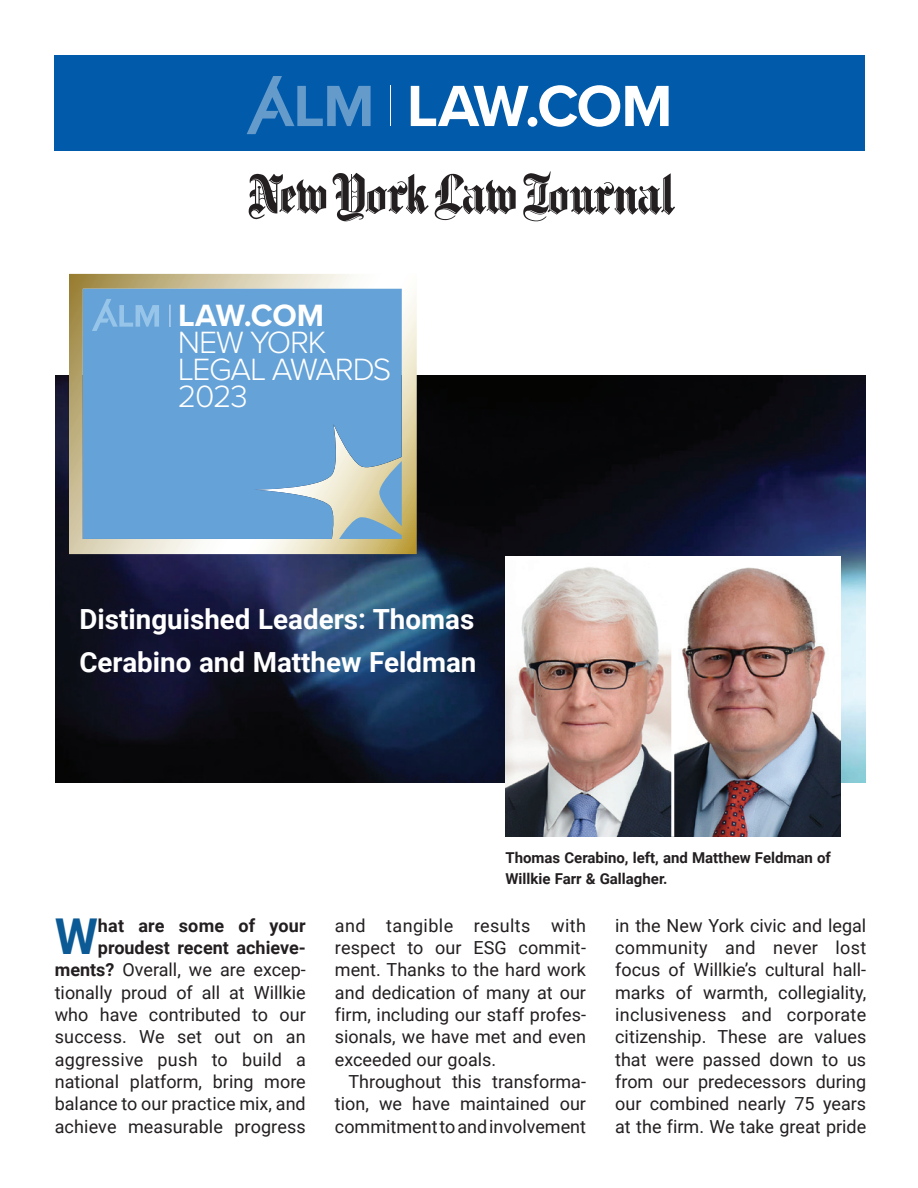
<style>
.page{position:relative;width:918px;height:1188px;background:#fff}
.page>*{position:absolute;margin:0;border:0;box-sizing:border-box;transform-origin:0 0}
.t1{font:700 49.5px "Roboto";color:#0b5a95}
.t2{font:300 31.95px/26.8px "Proxima Nova";letter-spacing:-.045em;color:#fff}
.t3{font:700 31.95px "Proxima Nova";letter-spacing:-.01em;color:#fff}
.t4{font:700 27.75px/42.5px "Roboto";color:#fff}
.t5{font:18px/22.4px "Roboto";color:#231f20;text-align:justify}
.t6{font:700 15px/21px "Roboto";color:#231f20}
.s1{font-weight:700}
</style>
<div class="page">
<svg style="left:786px;top:55px;width:79px;height:96px"></svg>
<img style="left:56px;top:375px;width:810px;height:408px">
<div style="left:54px;top:56px;width:810px;height:95px;background:#015aaa"></div>
<hr style="left:391px;top:86px;width:1px;height:40px;background:#fff">
<svg style="left:247px;top:77px;width:124px;height:57px"></svg>
<svg style="left:411px;top:86px;width:117px;height:40px"></svg>
<div style="left:528px;top:117px;width:9px;height:10px;background:#fff;border-radius:50%"></div>
<svg style="left:539px;top:85px;width:130px;height:42px"></svg>
<svg style="left:69px;top:274px;width:348px;height:280px"></svg>
<div style="left:83px;top:289px;width:319px;height:250px;background:#65a2d7"></div>
<svg style="left:170px;top:305px;width:1px;height:22px"></svg>
<svg style="left:92px;top:299px;width:67px;height:32px;background:#76addd"></svg>
<img style="left:505px;top:556px;width:335px;height:281px">
<img style="left:248px;top:171px;width:427px;height:51px">
<hr style="left:671px;top:556px;width:3px;height:281px;background:#fff">
<h2 class="t3" style="left:178px;top:292px;width:148px">LAW.COM</h2>
<h2 class="t2" style="left:178px;top:327px;width:215px">NEW YORK<br>LEGAL AWARDS<br>2023</h2>
<h3 class="t4" style="left:79px;top:597px;width:399px">Distinguished Leaders: Thomas<br>Cerabino and Matthew Feldman</h3>
<p class="t6" style="left:505px;top:847px;width:327px">Thomas Cerabino, left, and Matthew Feldman of<br>Willkie Farr &amp; Gallagher.</p>
<p class="t5" style="left:55px;top:913px;width:253px;text-align:right"><span class="s1">hat are some of your proudest recent achieve&shy;ments?</span> Overall, we are excep&shy;tionally proud of all at Willkie who have contributed to our success. We set out on an aggressive push to build a national platform, bring more balance to our practice mix, and achieve measurable progress</p>
<p class="t5" style="left:335px;top:913px;width:253px">and tangible results with respect to our ESG commit&shy;ment. Thanks to the hard work and dedication of many at our firm, including our staff profes&shy;sionals, we have met and even exceeded our goals.</p>
<h1 class="t1" style="left:55px;top:902px;width:45px">W</h1>
<p class="t5" style="left:335px;top:1070px;width:253px;text-indent:14px">Throughout this transforma&shy;tion, we have maintained our commitment to and involvement</p>
<p class="t5" style="left:615px;top:913px;width:253px">in the New York civic and legal community and never lost focus of Willkie’s cultural hall&shy;marks of warmth, collegiality, inclusiveness and corporate citizenship. These are values that were passed down to us from our predecessors during our combined nearly 75 years at the firm. We take great pride</p>
</div>
